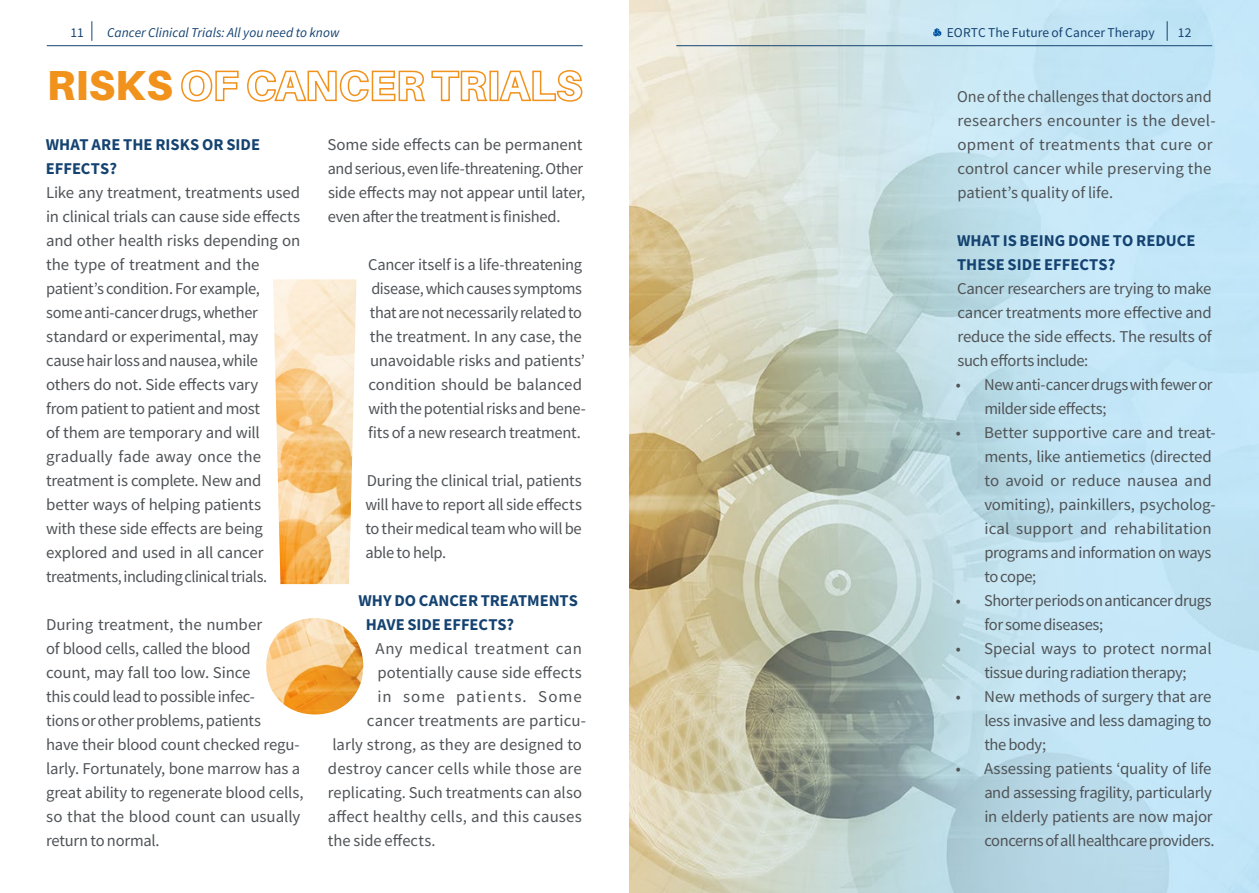
<style>
.page{position:relative;width:1259px;height:893px;background:#fff}
.page>*{position:absolute;margin:0;border:0;box-sizing:border-box;transform-origin:0 0}
.t1{font:900 42px "Aileron";color:#f1921c}
.t2{font:16.5px/24px "Source Sans Pro";letter-spacing:-.01em;color:#505457}
.t3{font:16.5px/24px "Source Sans Pro";letter-spacing:.01em;color:#505457}
.t4{font:700 16.5px/24px "Source Sans Pro";color:#154371}
.t5{font:16.5px "Source Sans Pro";letter-spacing:.025em;color:#505457}
.t6{font:16.5px "Source Sans Pro";letter-spacing:.06em;color:#505457}
.t7{font:italic 13.5px "Source Sans Pro";letter-spacing:.005em;color:#154371}
.t8{font:13.5px "Source Sans Pro";letter-spacing:.005em;color:#154371}
</style>
<div class="page">
<img style="left:629px;top:0;width:630px;height:893px">
<hr style="left:47px;top:45px;width:536px;height:1px;background:#154371">
<hr style="left:676px;top:45px;width:536px;height:1px;background:#154371">
<svg style="left:91px;top:21px;width:1px;height:20px"></svg>
<svg style="left:1166px;top:21px;width:1px;height:20px"></svg>
<svg style="left:933px;top:28px;width:8px;height:9px"></svg>
<img style="left:266px;top:279px;width:97px;height:435px">
<p class="t8" style="left:71px;top:24px;width:15px">11</p>
<p class="t7" style="left:107px;top:24px;width:234px">Cancer Clinical Trials: All you need to know</p>
<p class="t8" style="left:947px;top:24px;width:209px">EORTC The Future of Cancer Therapy</p>
<p class="t8" style="left:1177px;top:24px;width:15px">12</p>
<h1 class="t1" style="left:47px;top:61px;width:537px">RISKS OF CANCER TRIALS</h1>
<p class="t3" style="left:957px;top:84px;width:260px">One of the challenges that doctors and researchers encounter is the devel&shy;opment of treatments that cure or control cancer while preserving the patient’s quality of life.</p>
<p class="t4" style="left:46px;top:132px;width:216px">WHAT ARE THE RISKS OR SIDE<br>EFFECTS?</p>
<p class="t2" style="left:327px;top:132px;width:259px">Some side effects can be permanent and serious, even life-threatening. Other side effects may not appear until later, even after the treatment is finished.</p>
<p class="t2" style="left:368px;top:252px;width:219px">Cancer itself is a life-threatening disease, which causes symptoms that are not necessarily related to the treatment. In any case, the unavoidable risks and patients’ condition should be balanced with the potential risks and bene&shy;fits of a new research treatment.</p>
<p class="t2" style="left:365px;top:468px;width:218px;text-align:justify">During the clinical trial, patients will have to report all side effects to their medical team who will be able to help.</p>
<p class="t2" style="left:46px;top:180px;width:256px">Like any treatment, treatments used in clinical trials can cause side effects and other health risks depending on the type of treatment and the patient’s condition. For example,<br>some anti-cancer drugs, whether standard or experimental, may cause hair loss and nausea, while others do not. Side effects vary<br>from patient to patient and most<br>of them are temporary and will gradually fade away once the treatment is complete. New and better ways of helping patients<br>with these side effects are being explored and used in all cancer treatments, including clinical trials.</p>
<p class="t2" style="left:46px;top:612px;width:259px">During treatment, the number<br>of blood cells, called the blood<br>count, may fall too low. Since<br>this could lead to possible infec-<br>tions or other problems, patients<br>have their blood count checked regu&shy;larly. Fortunately, bone marrow has a great ability to regenerate blood cells, so that the blood count can usually return to normal.</p>
<p class="t4" style="left:957px;top:228px;width:240px">WHAT IS BEING DONE TO REDUCE<br>THESE SIDE EFFECTS?</p>
<p class="t2" style="left:957px;top:276px;width:256px;text-align:justify">Cancer researchers are trying to make cancer treatments more effective and reduce the side effects. The results of such efforts include:</p>
<p class="t2" style="left:984px;top:372px;width:230px;text-indent:-29px">• New anti-cancer drugs with fewer or milder side effects;</p>
<p class="t2" style="left:984px;top:420px;width:233px;text-indent:-29px">• Better supportive care and treat&shy;ments, like antiemetics (directed to avoid or reduce nausea and vomiting), painkillers, psycholog&shy;ical support and rehabilitation programs and information on ways to cope;</p>
<p class="t2" style="left:984px;top:588px;width:229px;text-indent:-29px">• Shorter periods on anticancer drugs for some diseases;</p>
<p class="t2" style="left:955px;top:636px;width:257px;text-align:center">• Special ways to protect normal tissue during radiation therapy;</p>
<p class="t2" style="left:984px;top:684px;width:229px;text-align:justify;text-indent:-29px">• New methods of surgery that are less invasive and less damaging to the body;</p>
<p class="t2" style="left:984px;top:756px;width:232px;text-indent:-29px">• Assessing patients ‘quality of life and assessing fragility, particularly in elderly patients are now major concerns of all healthcare providers.</p>
<p class="t4" style="left:366px;top:588px;width:213px;text-indent:-8px">WHY DO CANCER TREATMENTS<br>HAVE SIDE EFFECTS?</p>
<p class="t5" style="left:375px;top:638px;width:208px">Any medical treatment can</p>
<p class="t2" style="left:377px;top:660px;width:206px">potentially cause side effects</p>
<p class="t6" style="left:377px;top:686px;width:206px">in some patients. Some</p>
<p class="t2" style="left:367px;top:708px;width:221px">cancer treatments are particu-</p>
<p class="t2" style="left:332px;top:732px;width:251px">larly strong, as they are designed to</p>
<p class="t2" style="left:328px;top:756px;width:255px">destroy cancer cells while those are</p>
<p class="t2" style="left:328px;top:780px;width:255px">replicating. Such treatments can also</p>
<p class="t2" style="left:328px;top:804px;width:256px">affect healthy cells, and this causes</p>
<p class="t2" style="left:328px;top:828px;width:109px">the side effects.</p>
</div>
